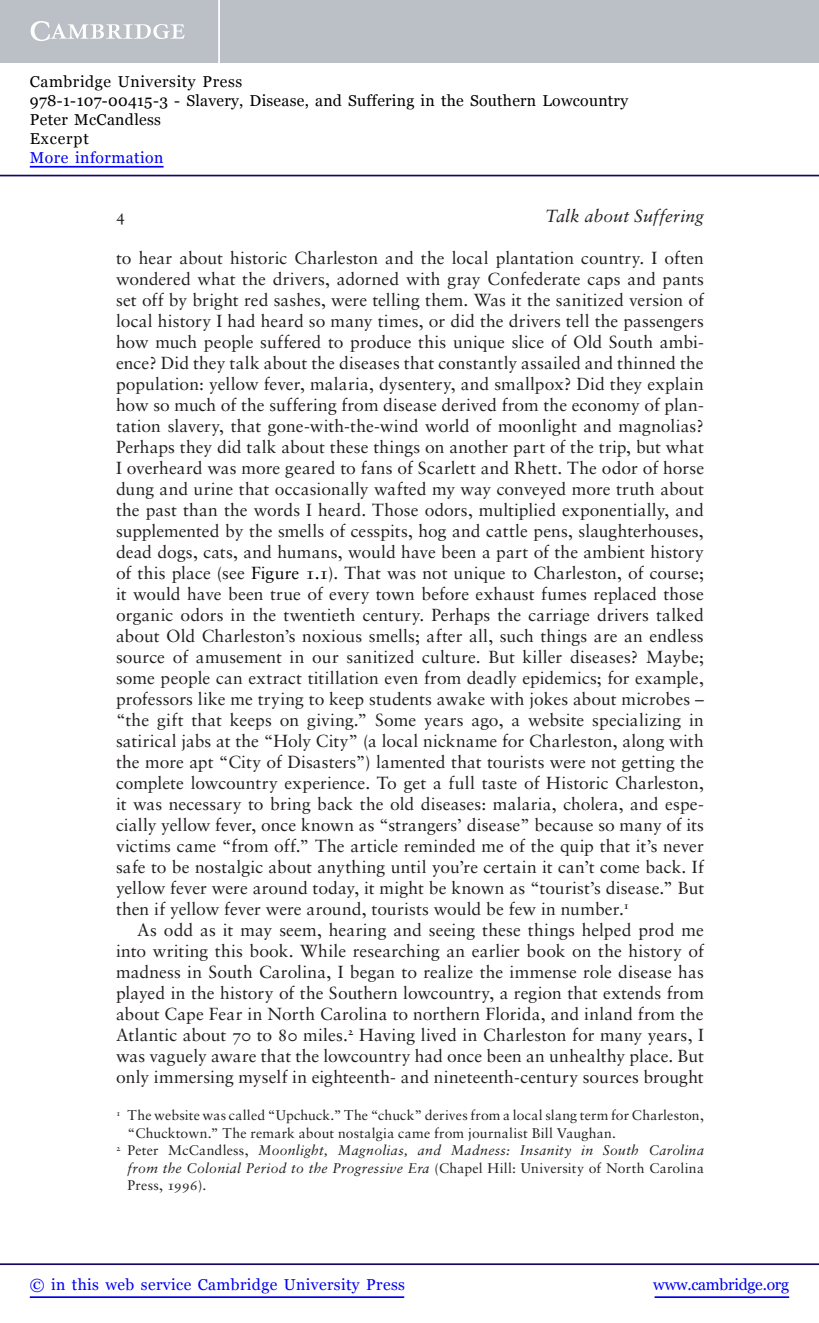
<style>
.page{position:relative;width:819px;height:1323px;background:#fff}
.page>*{position:absolute;margin:0;border:0;box-sizing:border-box;transform-origin:0 0}
.t1{font:17.5px/21px "Sabon LT Std";letter-spacing:.01em;color:#231f20;text-align:justify}
.t2{font:italic 17.5px "Sabon LT Std";letter-spacing:.01em;color:#231f20}
.t3{font:16.62px "Sabon LT Std";color:#231f20}
.t4{font:15.75px/18.9px "Georgia";letter-spacing:.015em;color:#000}
.t5{font:15.75px "Georgia";letter-spacing:.025em;color:#0000f1}
.t6{font:15.75px "Georgia";letter-spacing:-.015em;color:#0000f1}
.t7{font:14px "Sabon LT Std";letter-spacing:.01em;color:#231f20}
.t8{font:italic 14px "Sabon LT Std";letter-spacing:.02em;color:#231f20}
.s1{color:#000}
.s2{font-style:normal}
</style>
<div class="page">
<hr style="left:655px;top:1296px;width:134px;height:2px;background:#0000f1">
<hr style="left:0;top:1263px;width:819px;height:2px;background:#150666">
<div style="left:0;top:0;width:819px;height:63px;background:#bac0c6"></div>
<svg style="left:31px;top:21px;width:154px;height:20px"></svg>
<hr style="left:218px;top:0;width:2px;height:63px;background:#fff">
<hr style="left:0;top:175px;width:819px;height:1px;background:#150666">
<hr style="left:30px;top:1296px;width:374px;height:2px;background:#0000f1">
<hr style="left:30px;top:166px;width:134px;height:2px;background:#0000f1">
<p class="t4" style="left:30px;top:72px;width:600px">Cambridge University Press<br>978-1-107-00415-3 - Slavery, Disease, and Suffering in the Southern Lowcountry Peter McCandless<br>Excerpt</p>
<p class="t5" style="left:30px;top:148px;width:135px">More information</p>
<p class="t3" style="left:116px;top:208px;width:11px">4</p>
<p class="t2" style="left:545px;top:208px;width:160px">Talk about Suffering</p>
<p class="t1" style="left:116px;top:248px;width:590px">to hear about historic Charleston and the local plantation country. I often wondered what the drivers, adorned with gray Confederate caps and pants set off by bright red sashes, were telling them. Was it the sanitized version of local history I had heard so many times, or did the drivers tell the passengers how much people suffered to produce this unique slice of Old South ambi&shy;ence? Did they talk about the diseases that constantly assailed and thinned the population: yellow fever, malaria, dysentery, and smallpox? Did they explain how so much of the suffering from disease derived from the economy of plan&shy;tation slavery, that gone-with-the-wind world of moonlight and magnolias?<br>Perhaps they did talk about these things on another part of the trip, but what I overheard was more geared to fans of Scarlett and Rhett. The odor of horse dung and urine that occasionally wafted my way conveyed more truth about the past than the words I heard. Those odors, multiplied exponentially, and supplemented by the smells of cesspits, hog and cattle pens, slaughterhouses, dead dogs, cats, and humans, would have been a part of the ambient history of this place (see <span class="s1">Figure 1.1</span>). That was not unique to Charleston, of course; it would have been true of every town before exhaust fumes replaced those organic odors in the twentieth century. Perhaps the carriage drivers talked about Old Charleston’s noxious smells; after all, such things are an endless source of amusement in our sanitized culture. But killer diseases? Maybe; some people can extract titillation even from deadly epidemics; for example, professors like me trying to keep students awake with jokes about microbes – “the gift that keeps on giving.” Some years ago, a website specializing in satirical jabs at the “Holy City” (a local nickname for Charleston, along with the more apt “City of Disasters”) lamented that tourists were not getting the complete lowcountry experience. To get a full taste of Historic Charleston, it was necessary to bring back the old diseases: malaria, cholera, and espe&shy;cially yellow fever, once known as “strangers’ disease” because so many of its victims came “from off.” The article reminded me of the quip that it’s never safe to be nostalgic about anything until you’re certain it can’t come back. If yellow fever were around today, it might be known as “tourist’s disease.” But then if yellow fever were around, tourists would be few in number.<sup>1</sup></p>
<p class="t1" style="left:116px;top:920px;width:590px;text-indent:21px">As odd as it may seem, hearing and seeing these things helped prod me into writing this book. While researching an earlier book on the history of madness in South Carolina, I began to realize the immense role disease has played in the history of the Southern lowcountry, a region that extends from about Cape Fear in North Carolina to northern Florida, and inland from the Atlantic about 70 to 80 miles.<sup>2</sup> Having lived in Charleston for many years, I was vaguely aware that the lowcountry had once been an unhealthy place. But only immersing myself in eighteenth- and nineteenth-century sources brought</p>
<p class="t7" style="left:116px;top:1109px;width:589px"><sup>1</sup> The website was called “Upchuck.” The “chuck” derives from a local slang term for Charleston,</p>
<p class="t7" style="left:128px;top:1127px;width:490px">“Chucktown.” The remark about nostalgia came from journalist Bill Vaughan.</p>
<p class="t8" style="left:116px;top:1144px;width:589px"><sup>2</sup> <span class="s2">Peter McCandless,</span> Moonlight, Magnolias, and Madness: Insanity in South Carolina</p>
<p class="t8" style="left:128px;top:1162px;width:578px">from the Colonial Period to the Progressive Era <span class="s2">(Chapel Hill: University of North Carolina</span></p>
<p class="t7" style="left:128px;top:1179px;width:80px">Press, 1996).</p>
<p class="t5" style="left:30px;top:1276px;width:377px">© in this web service Cambridge University Press</p>
<p class="t6" style="left:653px;top:1276px;width:137px">www.cambridge.org</p>
</div>
